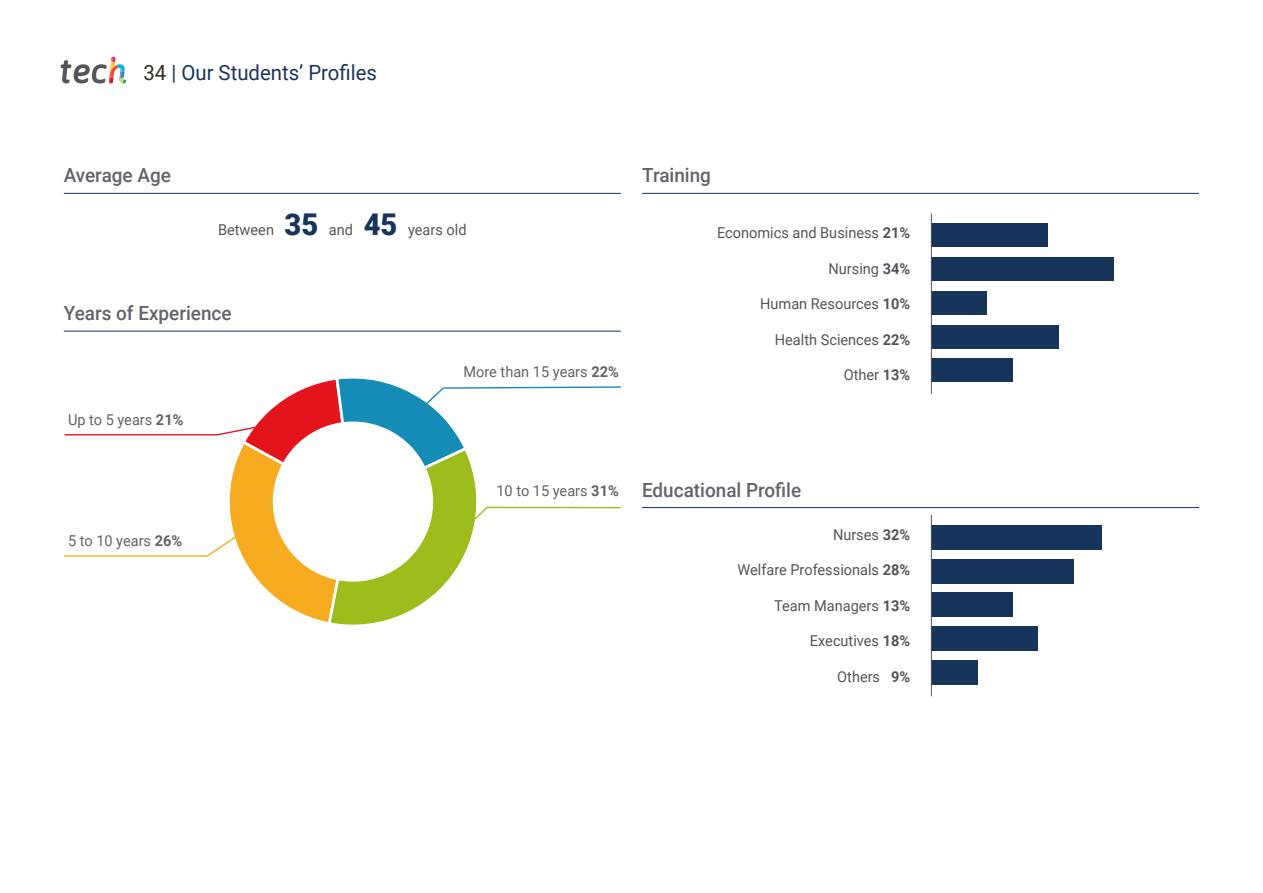
<style>
.page{position:relative;width:1263px;height:893px;background:#fff}
.page>*{position:absolute;margin:0;border:0;box-sizing:border-box;transform-origin:0 0}
.t1{font:21px "Roboto";color:#1a355c}
.t2{font:500 19.5px "Roboto";color:#61646a}
.t3{font:15px "Roboto";color:#52555b}
.t4{font:15px "Roboto";color:#636363}
.s1{color:#312e20}
.s2{font-weight:900;font-size:30px;color:#17355b}
.s3{font-weight:700}
</style>
<div class="page">
<svg style="left:61px;top:57px;width:65px;height:27px"></svg>
<div style="left:931px;top:257px;width:183px;height:24px;background:#17355b"></div>
<hr style="left:64px;top:193px;width:557px;height:1px;background:#17355b">
<hr style="left:64px;top:331px;width:557px;height:1px;background:#17355b">
<svg style="left:64px;top:378px;width:557px;height:247px"></svg>
<hr style="left:642px;top:193px;width:557px;height:1px;background:#17355b">
<div style="left:931px;top:223px;width:117px;height:24px;background:#17355b"></div>
<div style="left:931px;top:291px;width:55px;height:24px;background:#17355b"></div>
<div style="left:931px;top:325px;width:128px;height:24px;background:#17355b"></div>
<div style="left:931px;top:358px;width:82px;height:24px;background:#17355b"></div>
<hr style="left:931px;top:213px;width:1px;height:181px;background:#52555b">
<div style="left:931px;top:559px;width:143px;height:24px;background:#17355b"></div>
<hr style="left:642px;top:507px;width:557px;height:1px;background:#17355b">
<div style="left:931px;top:525px;width:170px;height:24px;background:#17355b"></div>
<div style="left:931px;top:593px;width:82px;height:24px;background:#17355b"></div>
<div style="left:931px;top:627px;width:106px;height:24px;background:#17355b"></div>
<div style="left:931px;top:661px;width:47px;height:24px;background:#17355b"></div>
<hr style="left:931px;top:515px;width:1px;height:181px;background:#52555b">
<h1 class="t1" style="left:144px;top:57px;width:235px"><span class="s1">34</span> | Our Students’ Profiles</h1>
<h2 class="t2" style="left:64px;top:161px;width:109px">Average Age</h2>
<p class="t3" style="left:218px;top:219px;width:250px">Between <span class="s2">35</span> and <span class="s2">45</span> years old</p>
<h2 class="t2" style="left:64px;top:300px;width:169px">Years of Experience</h2>
<p class="t4" style="left:68px;top:409px;width:117px">Up to 5 years <span class="s3">21%</span></p>
<p class="t4" style="left:68px;top:530px;width:116px">5 to 10 years <span class="s3">26%</span></p>
<p class="t4" style="left:463px;top:361px;width:157px">More than 15 years <span class="s3">22%</span></p>
<p class="t4" style="left:496px;top:480px;width:124px">10 to 15 years <span class="s3">31%</span></p>
<h2 class="t2" style="left:642px;top:161px;width:70px">Training</h2>
<p class="t3" style="left:717px;top:222px;width:194px">Economics and Business <span class="s3">21%</span></p>
<p class="t3" style="left:828px;top:258px;width:83px">Nursing <span class="s3">34%</span></p>
<p class="t3" style="left:760px;top:293px;width:151px">Human Resources <span class="s3">10%</span></p>
<p class="t3" style="left:775px;top:329px;width:137px">Health Sciences <span class="s3">22%</span></p>
<p class="t3" style="left:844px;top:364px;width:68px">Other <span class="s3">13%</span></p>
<h2 class="t2" style="left:642px;top:476px;width:161px">Educational Profile</h2>
<p class="t3" style="left:833px;top:524px;width:79px">Nurses <span class="s3">32%</span></p>
<p class="t3" style="left:737px;top:559px;width:174px">Welfare Professionals <span class="s3">28%</span></p>
<p class="t3" style="left:774px;top:595px;width:137px">Team Managers <span class="s3">13%</span></p>
<p class="t3" style="left:810px;top:630px;width:102px">Executives <span class="s3">18%</span></p>
<p class="t3" style="left:837px;top:666px;width:74px">Others <span class="s3">9%</span></p>
</div>
